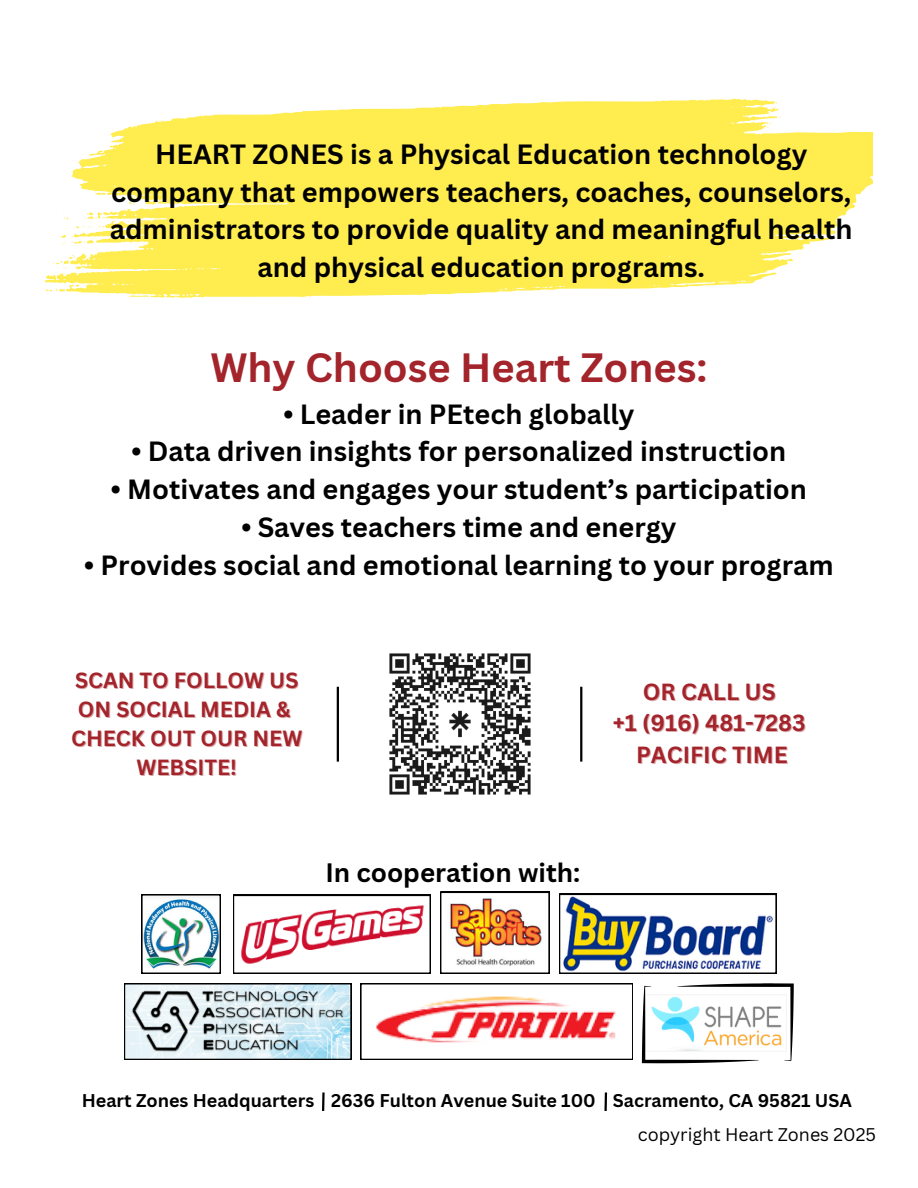
<style>
.page{position:relative;width:918px;height:1188px;background:#fff}
.page>*{position:absolute;margin:0;border:0;box-sizing:border-box;transform-origin:0 0}
.t1{font:700 39.75px "Canva Sans";color:#a3242b}
.t2{font:700 27.15px/37.8px "Canva Sans";color:#000;text-align:center}
.t3{font:700 25.95px "Canva Sans";color:#000}
.t4{font:700 22.8px "Canva Sans";color:#a3242b}
.t5{font:700 21.3px "Canva Sans";color:#a3242b}
.t6{font:700 18px "Canva Sans";color:#000}
.t7{font:17.85px "Canva Sans";color:#000}
</style>
<div class="page">
<img style="left:389px;top:653px;width:141px;height:142px">
<hr style="left:580px;top:687px;width:2px;height:75px;background:#000">
<hr style="left:337px;top:687px;width:2px;height:75px;background:#000">
<svg style="left:124px;top:983px;width:227px;height:77px;background:#b7c6cc"></svg>
<svg style="left:360px;top:983px;width:273px;height:77px"></svg>
<svg style="left:642px;top:983px;width:152px;height:80px"></svg>
<img style="left:141px;top:894px;width:80px;height:80px">
<img style="left:141px;top:894px;width:79px;height:79px">
<svg style="left:559px;top:894px;width:217px;height:80px"></svg>
<img style="left:440px;top:892px;width:109px;height:82px">
<svg style="left:233px;top:895px;width:198px;height:79px"></svg>
<svg style="left:45px;top:98px;width:827px;height:200px;fill:#ffec4e"></svg>
<hr style="left:322px;top:1092px;width:3px;height:19px;background:#000">
<hr style="left:604px;top:1093px;width:3px;height:18px;background:#000">
<p class="t2" style="left:110px;top:134px;width:744px">HEART ZONES is a Physical Education technology company that empowers teachers, coaches, counselors, administrators to provide quality and meaningful health and physical education programs.</p>
<p class="t1" style="left:210px;top:340px;width:499px">Why Choose Heart Zones:</p>
<p class="t2" style="left:283px;top:394px;width:353px">• Leader in PEtech globally</p>
<p class="t2" style="left:132px;top:432px;width:656px">• Data driven insights for personalized instruction</p>
<p class="t2" style="left:111px;top:470px;width:698px">• Motivates and engages your student’s participation</p>
<p class="t2" style="left:241px;top:507px;width:437px">• Saves teachers time and energy</p>
<p class="t2" style="left:84px;top:545px;width:751px">• Provides social and emotional learning to your program</p>
<p class="t5" style="left:75px;top:665px;width:225px">SCAN TO FOLLOW US</p>
<h2 class="t5" style="left:78px;top:694px;width:214px">ON SOCIAL MEDIA &amp;</h2>
<h1 class="t5" style="left:71px;top:723px;width:233px">CHECK OUT OUR NEW</h1>
<p class="t5" style="left:136px;top:753px;width:102px">WEBSITE!</p>
<p class="t3" style="left:325px;top:854px;width:257px">In cooperation with:</p>
<p class="t4" style="left:643px;top:675px;width:134px">OR CALL US</p>
<h1 class="t4" style="left:613px;top:707px;width:194px">+1 (916) 481-7283</h1>
<p class="t4" style="left:636px;top:739px;width:153px">PACIFIC TIME</p>
<p class="t6" style="left:82px;top:1088px;width:772px">Heart Zones Headquarters 2636 Fulton Avenue Suite 100 Sacramento, CA 95821 USA</p>
<p class="t7" style="left:638px;top:1122px;width:240px">copyright Heart Zones 2025</p>
</div>
